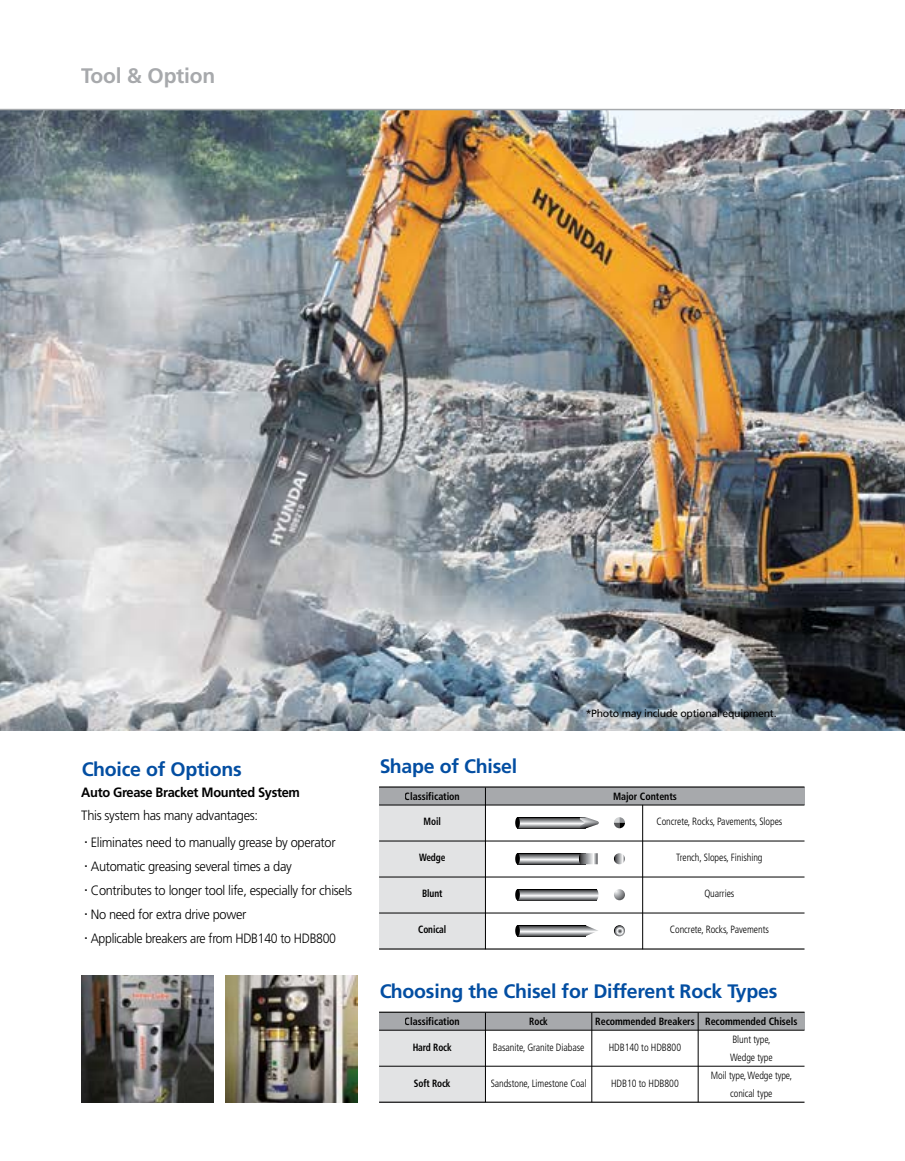
<style>
.page{position:relative;width:905px;height:1161px;background:#fff}
.page>*{position:absolute;margin:0;border:0;box-sizing:border-box;transform-origin:0 0}
.t1{font:700 21px "Frutiger LT Std";letter-spacing:-.01em;color:#a7a9ac}
.t2{font:700 19.5px "Frutiger LT Std";letter-spacing:-.01em;color:#034ea2}
.t3{font:300 13.5px "Frutiger LT Std";letter-spacing:-.025em;color:#000;scale:.95 1}
.t4{font:300 13.5px "Frutiger LT Std";letter-spacing:-.025em;color:#000;scale:.91 1}
.t5{font:700 13.5px "Frutiger LT Std";letter-spacing:-.025em;color:#000;scale:.95 1}
.t6{font:300 condensed 10.5px/18px "Frutiger LT Std";letter-spacing:-.005em;color:#000;text-align:center;scale:.95 1}
.t7{font:700 condensed 10.5px "Frutiger LT Std";letter-spacing:-.005em;color:#000;scale:.95 1}
.t8{font:700 condensed 10.5px "Frutiger LT Std";letter-spacing:-.005em;color:#000;scale:.89 1}
.t9{font:10.5px "Frutiger LT Std";letter-spacing:-.025em;color:#000}
.s1{font-family:"MS P Gothic";font-weight:400}
</style>
<div class="page">
<img style="left:1px;top:110px;width:903px;height:620px">
<div style="left:379px;top:805px;width:106px;height:144px;background:#e2e3e4"></div>
<div style="left:379px;top:787px;width:425px;height:18px;background:#a7a9ac"></div>
<hr style="left:379px;top:786px;width:425px;height:2px;background:#000">
<hr style="left:379px;top:805px;width:425px;height:1px;background:#000">
<hr style="left:379px;top:841px;width:425px;height:1px;background:#000">
<hr style="left:379px;top:877px;width:425px;height:1px;background:#000">
<hr style="left:379px;top:913px;width:425px;height:1px;background:#000">
<hr style="left:379px;top:948px;width:425px;height:2px;background:#000">
<svg style="left:519px;top:817px;width:61px;height:11px"></svg>
<div style="left:515px;top:817px;width:5px;height:11px;background:#000;border-radius:50%"></div>
<svg style="left:580px;top:817px;width:19px;height:11px"></svg>
<svg style="left:614px;top:817px;width:11px;height:11px"></svg>
<svg style="left:519px;top:853px;width:60px;height:11px"></svg>
<div style="left:515px;top:853px;width:5px;height:11px;background:#000;border-radius:50%"></div>
<svg style="left:579px;top:853px;width:18px;height:11px"></svg>
<svg style="left:519px;top:889px;width:75px;height:11px"></svg>
<div style="left:515px;top:889px;width:5px;height:11px;background:#000;border-radius:50%"></div>
<svg style="left:594px;top:889px;width:4px;height:11px"></svg>
<svg style="left:519px;top:925px;width:66px;height:11px"></svg>
<div style="left:515px;top:925px;width:5px;height:11px;background:#000;border-radius:50%"></div>
<svg style="left:585px;top:925px;width:13px;height:11px"></svg>
<svg style="left:614px;top:853px;width:11px;height:11px"></svg>
<svg style="left:614px;top:889px;width:11px;height:11px"></svg>
<svg style="left:614px;top:925px;width:11px;height:11px"></svg>
<hr style="left:485px;top:788px;width:1px;height:161px;background:#000">
<hr style="left:642px;top:805px;width:1px;height:144px;background:#000">
<div style="left:379px;top:1030px;width:106px;height:73px;background:#e2e3e4"></div>
<div style="left:379px;top:1012px;width:425px;height:18px;background:#a7a9ac"></div>
<hr style="left:379px;top:1012px;width:425px;height:1px;background:#000">
<hr style="left:379px;top:1030px;width:425px;height:1px;background:#000">
<hr style="left:379px;top:1066px;width:425px;height:1px;background:#000">
<hr style="left:379px;top:1102px;width:425px;height:1px;background:#000">
<hr style="left:485px;top:1013px;width:1px;height:89px;background:#000">
<hr style="left:591px;top:1013px;width:1px;height:89px;background:#000">
<hr style="left:698px;top:1013px;width:1px;height:89px;background:#000">
<hr style="left:0;top:109px;width:889px;height:1px;background:#a7a9ac">
<img style="left:81px;top:975px;width:132px;height:128px">
<img style="left:226px;top:975px;width:132px;height:128px">
<h1 class="t1" style="left:81px;top:63px;width:136px">Tool &amp; Option</h1>
<h2 class="t2" style="left:81px;top:758px;width:162px">Choice of Options</h2>
<p class="t5" style="left:81px;top:784px;width:232px">Auto Grease Bracket Mounted System</p>
<p class="t3" style="left:81px;top:808px;width:188px">This system has many advantages:</p>
<p class="t3" style="left:85px;top:835px;width:265px"><span class="s1">•</span> Eliminates need to manually grease by operator</p>
<p class="t3" style="left:85px;top:859px;width:219px"><span class="s1">•</span> Automatic greasing several times a day</p>
<p class="t3" style="left:85px;top:883px;width:283px"><span class="s1">•</span> Contributes to longer tool life, especially for chisels</p>
<p class="t3" style="left:85px;top:907px;width:172px"><span class="s1">•</span> No need for extra drive power</p>
<p class="t4" style="left:85px;top:931px;width:277px"><span class="s1">•</span> Applicable breakers are from HDB140 to HDB800</p>
<h2 class="t2" style="left:379px;top:755px;width:140px">Shape of Chisel</h2>
<p class="t9" style="left:585px;top:707px;width:192px">*Photo may include optional equipment.</p>
<p class="t7" style="left:405px;top:790px;width:59px">Classification</p>
<p class="t7" style="left:613px;top:790px;width:69px">Major Contents</p>
<p class="t8" style="left:423px;top:816px;width:21px">Moil</p>
<p class="t8" style="left:419px;top:852px;width:31px">Wedge</p>
<p class="t8" style="left:422px;top:888px;width:24px">Blunt</p>
<p class="t8" style="left:418px;top:924px;width:33px">Conical</p>
<p class="t6" style="left:656px;top:813px;width:134px">Concrete, Rocks, Pavements, Slopes</p>
<p class="t6" style="left:676px;top:849px;width:92px">Trench, Slopes, Finishing</p>
<p class="t6" style="left:704px;top:885px;width:33px">Quarries</p>
<p class="t6" style="left:670px;top:921px;width:106px">Concrete, Rocks, Pavements</p>
<h2 class="t2" style="left:379px;top:980px;width:400px">Choosing the Chisel for Different Rock Types</h2>
<p class="t8" style="left:529px;top:1015px;width:22px">Rock</p>
<p class="t6" style="left:492px;top:1038px;width:98px">Basanite, Granite Diabase</p>
<p class="t6" style="left:490px;top:1074px;width:103px">Sandstone, Limestone Coal</p>
<p class="t7" style="left:405px;top:1015px;width:59px">Classification</p>
<p class="t8" style="left:412px;top:1041px;width:45px">Hard Rock</p>
<p class="t8" style="left:414px;top:1077px;width:43px">Soft Rock</p>
<p class="t7" style="left:595px;top:1015px;width:106px">Recommended Breakers</p>
<p class="t6" style="left:608px;top:1038px;width:78px">HDB140 to HDB800</p>
<p class="t6" style="left:611px;top:1074px;width:73px">HDB10 to HDB800</p>
<p class="t7" style="left:705px;top:1015px;width:99px">Recommended Chisels</p>
<p class="t6" style="left:710px;top:1031px;width:87px">Blunt type,<br>Wedge type<br>Moil type, Wedge type, conical type</p>
</div>
